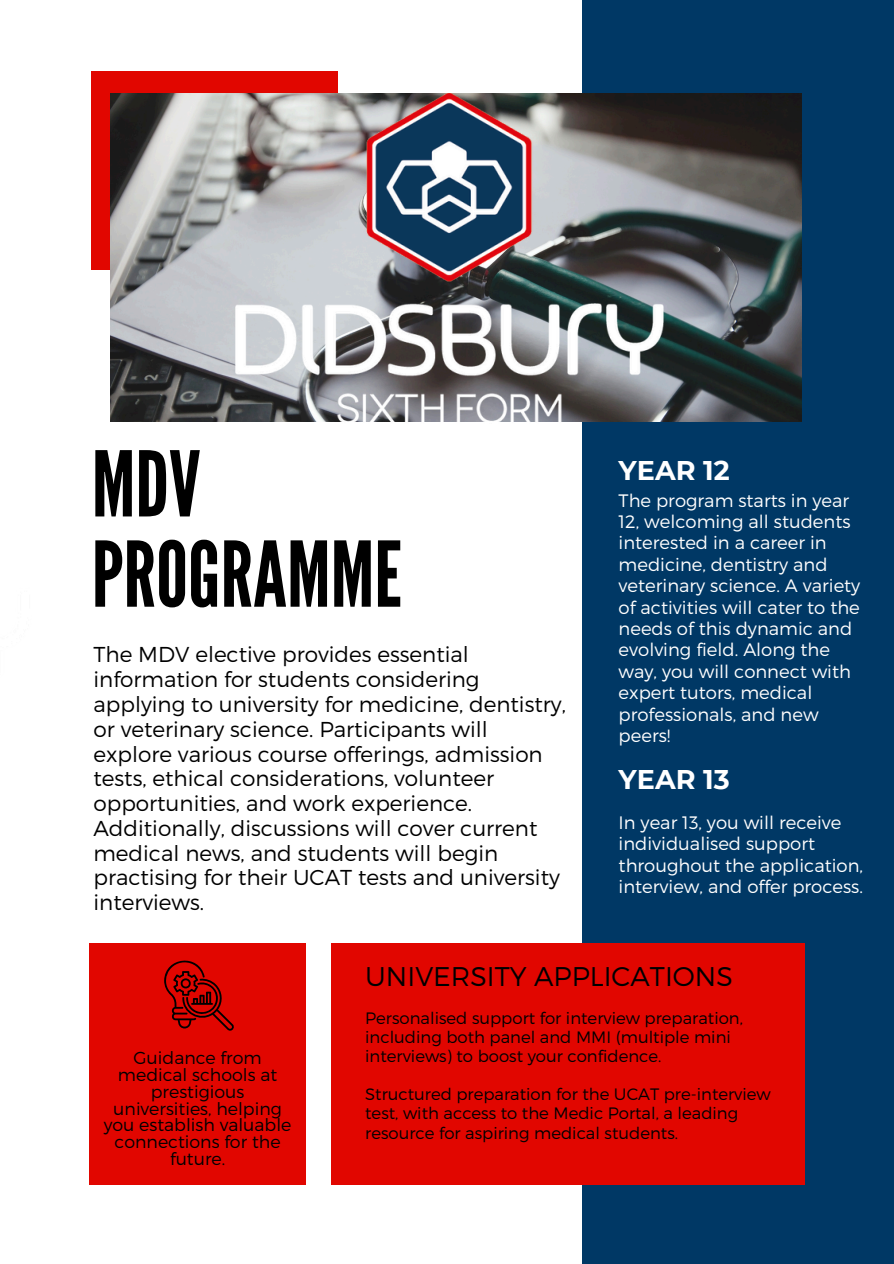
<style>
.page{position:relative;width:894px;height:1264px;background:#fff}
.page>*{position:absolute;margin:0;border:0;box-sizing:border-box;transform-origin:0 0}
.t1{font:90.15px/90.2px "League Gothic";color:#000}
.t2{font:300 27px "Montserrat";color:#000}
.t3{font:700 27px "Montserrat";color:#fff}
.t4{font:300 21.6px/24.8px "Montserrat";color:#000}
.t5{font:300 18px/21.3px "Montserrat";color:#fff}
.t6{font:300 17.4px/16.8px "Montserrat";color:#000;text-align:center}
.t7{font:300 16.5px/19.2px "Montserrat";color:#000}
</style>
<div class="page">
<div style="left:581px;top:0;width:312px;height:1263px;background:#003865"></div>
<div style="left:92px;top:72px;width:246px;height:198px;background:#e10600"></div>
<img style="left:110px;top:94px;width:691px;height:327px">
<div style="left:89px;top:943px;width:217px;height:242px;background:#e10600"></div>
<div style="left:331px;top:943px;width:473px;height:242px;background:#e10600"></div>
<svg style="left:164px;top:960px;width:70px;height:70px"></svg>
<img style="left:235px;top:94px;width:428px;height:329px">
<h2 class="t1" style="left:92px;top:441px;width:312px">MDV<br>PROGRAMME</h2>
<p class="t4" style="left:93px;top:641px;width:474px">The MDV elective provides essential information for students considering applying to university for medicine, dentistry, or veterinary science. Participants will explore various course offerings, admission tests, ethical considerations, volunteer opportunities, and work experience.<br>Additionally, discussions will cover current medical news, and students will begin practising for their UCAT tests and university interviews.</p>
<p class="t3" style="left:618px;top:453px;width:113px">YEAR 12</p>
<p class="t5" style="left:618px;top:488px;width:243px">The program starts in year<br>12, welcoming all students interested in a career in medicine, dentistry and veterinary science. A variety of activities will cater to the needs of this dynamic and evolving field. Along the way, you will connect with expert tutors, medical professionals, and new peers!</p>
<h1 class="t3" style="left:618px;top:762px;width:113px">YEAR 13</h1>
<p class="t5" style="left:618px;top:811px;width:246px">In year 13, you will receive individualised support throughout the application, interview, and offer process.</p>
<h2 class="t6" style="left:104px;top:1048px;width:189px">Guidance from medical schools at prestigious universities, helping you establish valuable connections for the future.</h2>
<h3 class="t2" style="left:365px;top:959px;width:369px">UNIVERSITY APPLICATIONS</h3>
<h4 class="t7" style="left:365px;top:1007px;width:379px">Personalised support for interview preparation, including both panel and MMI (multiple mini interviews) to boost your confidence.</h4>
<p class="t7" style="left:365px;top:1083px;width:407px">Structured preparation for the UCAT pre-interview test, with access to the Medic Portal, a leading resource for aspiring medical students.</p>
</div>
